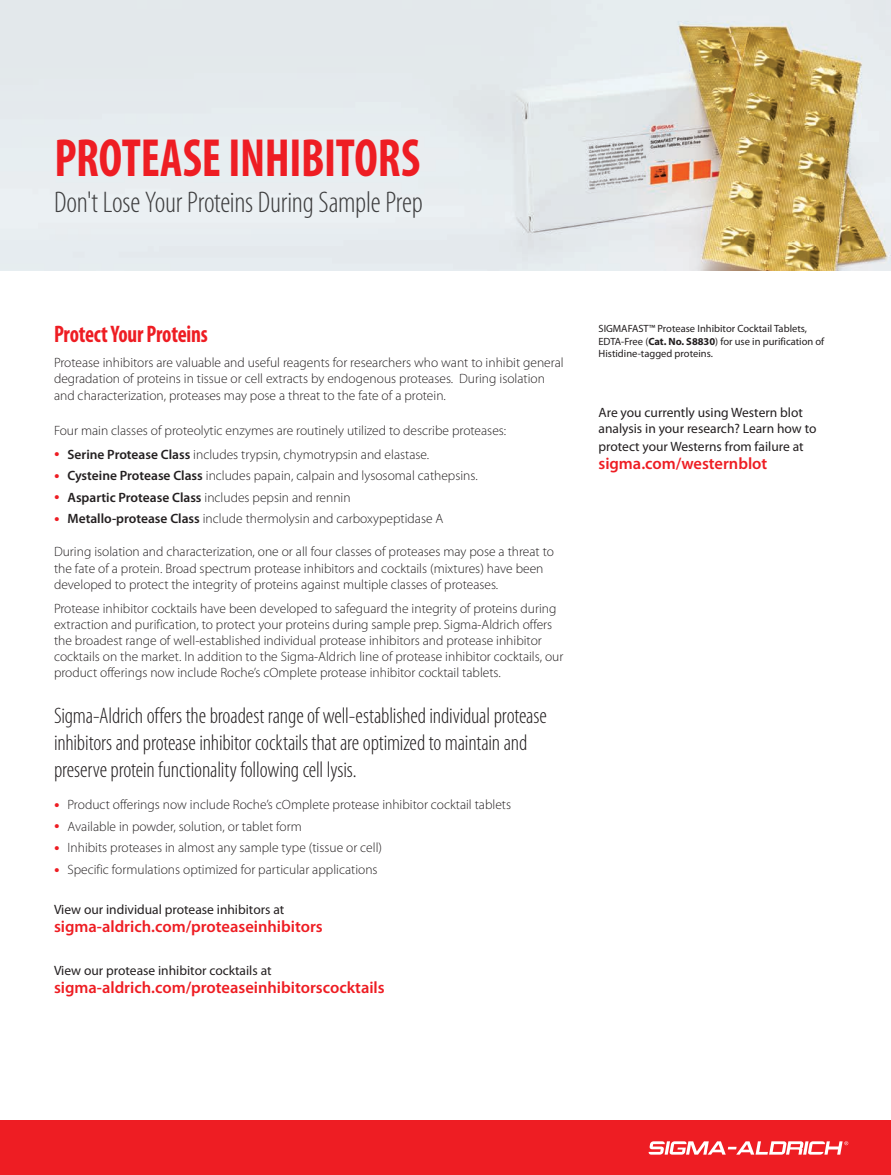
<style>
.page{position:relative;width:891px;height:1175px;background:#fff}
.page>*{position:absolute;margin:0;border:0;box-sizing:border-box;transform-origin:0 0}
.t1{font:700 condensed 54px "Myriad Pro";letter-spacing:-.005em;color:#ee1d23;scale:.9 1}
.t2{font:300 condensed 30px "Myriad Pro";letter-spacing:-.01em;color:#3e3e3f}
.t3{font:700 condensed 24px "Myriad Pro";letter-spacing:-.01em;color:#ee1d23;scale:.9 1}
.t4{font:300 condensed 22.5px/27px "Myriad Pro";letter-spacing:-.01em;color:#231f20}
.t5{font:600 16.5px "Myriad Pro";color:#ee1d23}
.t6{font:300 13.5px/16.2px "Myriad Pro";color:#231f20}
.t7{font:13.5px/16.2px "Myriad Pro";color:#231f20}
.t8{font:10.5px/12.6px "Myriad Pro";color:#231f20}
.s1{font-size:22.5px;color:#ee1d23}
.s2{font-weight:600}
.s3{font-weight:700}
</style>
<div class="page">
<img style="left:0;top:0;width:891px;height:270px">
<div style="left:0;top:1120px;width:891px;height:54px;background:#ee1d23"></div>
<svg style="left:649px;top:1141px;width:199px;height:13px"></svg>
<h1 class="t1" style="left:54px;top:124px;width:408px">PROTEASE INHIBITORS</h1>
<h2 class="t2" style="left:54px;top:184px;width:370px">Don't Lose Your Proteins During Sample Prep</h2>
<h3 class="t3" style="left:54px;top:319px;width:172px">Protect Your Proteins</h3>
<p class="t6" style="left:54px;top:354px;width:511px">Protease inhibitors are valuable and useful reagents for researchers who want to inhibit general degradation of proteins in tissue or cell extracts by endogenous proteases. During isolation and characterization, proteases may pose a threat to the fate of a protein.</p>
<p class="t6" style="left:54px;top:422px;width:454px">Four main classes of proteolytic enzymes are routinely utilized to describe proteases:</p>
<p class="t6" style="left:54px;top:446px;width:377px"><span class="s1">•</span> <span class="s2">Serine Protease Class</span> includes trypsin, chymotrypsin and elastase.</p>
<p class="t6" style="left:54px;top:467px;width:425px"><span class="s1">•</span> <span class="s2">Cysteine Protease Class</span> includes papain, calpain and lysosomal cathepsins.</p>
<p class="t6" style="left:54px;top:489px;width:298px"><span class="s1">•</span> <span class="s2">Aspartic Protease Class</span> includes pepsin and rennin</p>
<p class="t6" style="left:54px;top:510px;width:391px"><span class="s1">•</span> <span class="s2">Metallo-protease Class</span> include thermolysin and carboxypeptidase A</p>
<p class="t6" style="left:54px;top:543px;width:502px">During isolation and characterization, one or all four classes of proteases may pose a threat to the fate of a protein. Broad spectrum protease inhibitors and cocktails (mixtures) have been developed to protect the integrity of proteins against multiple classes of proteases.</p>
<p class="t6" style="left:54px;top:600px;width:511px">Protease inhibitor cocktails have been developed to safeguard the integrity of proteins during extraction and purification, to protect your proteins during sample prep. Sigma-Aldrich offers the broadest range of well-established individual protease inhibitors and protease inhibitor cocktails on the market. In addition to the Sigma-Aldrich line of protease inhibitor cocktails, our product offerings now include Roche’s cOmplete protease inhibitor cocktail tablets.</p>
<h3 class="t4" style="left:54px;top:702px;width:494px">Sigma-Aldrich offers the broadest range of well-established individual protease inhibitors and protease inhibitor cocktails that are optimized to maintain and preserve protein functionality following cell lysis.</h3>
<p class="t6" style="left:54px;top:796px;width:459px"><span class="s1">•</span> Product offerings now include Roche’s cOmplete protease inhibitor cocktail tablets</p>
<p class="t6" style="left:54px;top:818px;width:249px"><span class="s1">•</span> Available in powder, solution, or tablet form</p>
<p class="t6" style="left:54px;top:839px;width:330px"><span class="s1">•</span> Inhibits proteases in almost any sample type (tissue or cell)</p>
<p class="t6" style="left:54px;top:861px;width:325px"><span class="s1">•</span> Specific formulations optimized for particular applications</p>
<p class="t7" style="left:54px;top:900px;width:232px">View our individual protease inhibitors at</p>
<p class="t5" style="left:54px;top:915px;width:270px">sigma-aldrich.com/proteaseinhibitors</p>
<p class="t7" style="left:54px;top:962px;width:219px">View our protease inhibitor cocktails at</p>
<p class="t5" style="left:54px;top:976px;width:332px">sigma-aldrich.com/proteaseinhibitorscocktails</p>
<p class="t8" style="left:598px;top:322px;width:227px">SIGMAFAST™ Protease Inhibitor Cocktail Tablets,<br>EDTA-Free (<span class="s3">Cat. No. S8830</span>) for use in purification of<br>Histidine-tagged proteins.</p>
<p class="t7" style="left:598px;top:404px;width:220px">Are you currently using Western blot analysis in your research? Learn how to</p>
<p class="t7" style="left:598px;top:438px;width:207px">protect your Westerns from failure at</p>
<p class="t5" style="left:598px;top:453px;width:170px">sigma.com/westernblot</p>
</div>
